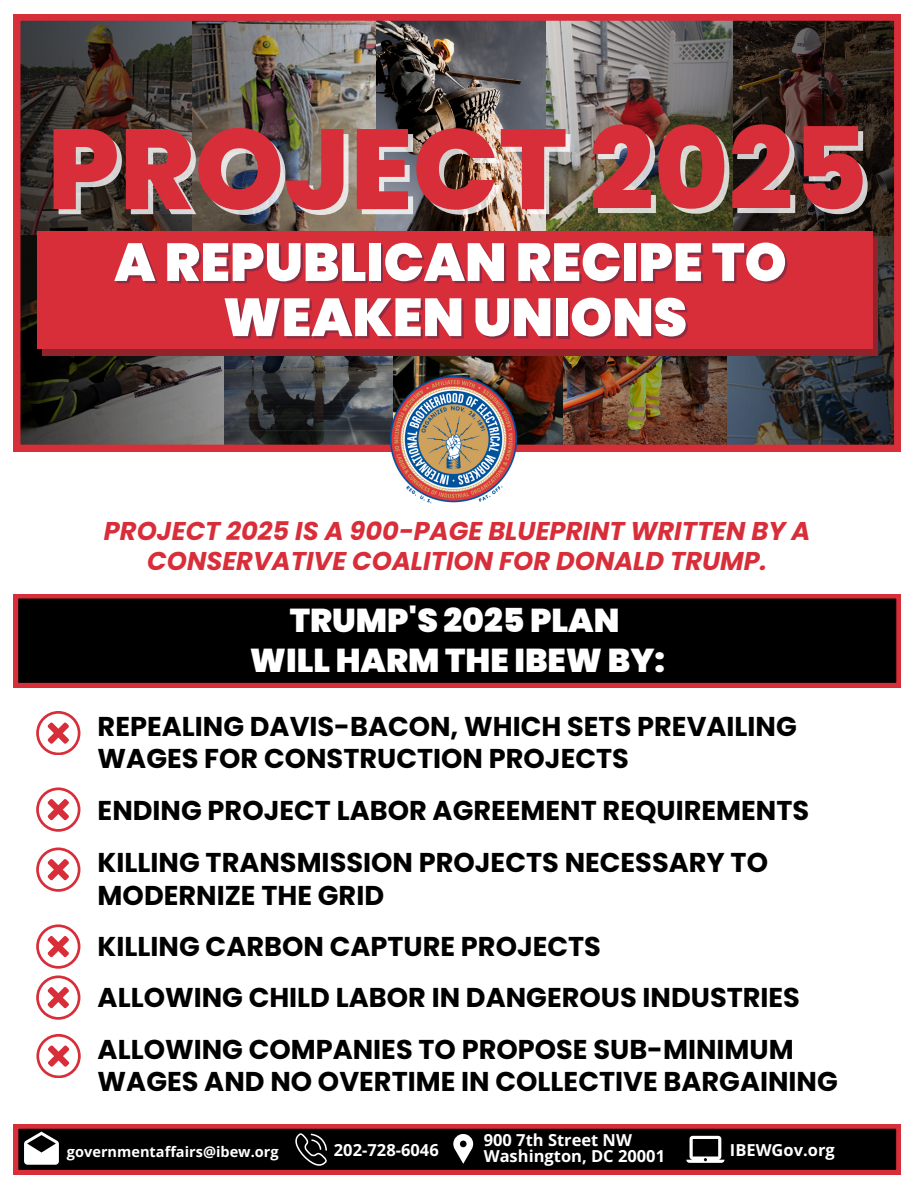
<style>
.page{position:relative;width:918px;height:1188px;background:#fff}
.page>*{position:absolute;margin:0;border:0;box-sizing:border-box;transform-origin:0 0}
.t1{font:800 113.7px "Poppins";color:#d82e39}
.t2{font:900 53.4px "Poppins";color:#fff}
.t3{font:900 33px/39.3px "Poppins";color:#fff;text-align:center}
.t4{font:700 27.15px/32.7px "Poppins";color:#000}
.t5{font:italic 700 25.65px/30.3px "Poppins";color:#d82e39;text-align:center}
.t6{font:700 16.5px/15.8px "Open Sans";color:#fff}
.t7{font:700 14.55px "Open Sans";color:#fff}
</style>
<div class="page">
<svg style="left:14px;top:1124px;width:887px;height:50px;background:#2c090b"></svg>
<svg style="left:453px;top:1134px;width:20px;height:30px"></svg>
<svg style="left:24px;top:1132px;width:35px;height:33px"></svg>
<svg style="left:295px;top:1132px;width:33px;height:34px"></svg>
<svg style="left:686px;top:1136px;width:39px;height:27px"></svg>
<img style="left:14px;top:14px;width:887px;height:437px">
<img style="left:391px;top:376px;width:126px;height:128px">
<svg style="left:14px;top:594px;width:887px;height:93px;background:#160405"></svg>
<svg style="left:36px;top:711px;width:44px;height:44px"></svg>
<svg style="left:36px;top:787px;width:44px;height:44px"></svg>
<svg style="left:36px;top:848px;width:44px;height:43px"></svg>
<svg style="left:36px;top:975px;width:44px;height:44px"></svg>
<svg style="left:36px;top:1034px;width:44px;height:44px"></svg>
<svg style="left:36px;top:924px;width:44px;height:44px"></svg>
<p class="t1" style="left:47px;top:90px;width:822px">PROJECT 2025</p>
<h1 class="t2" style="left:114px;top:225px;width:674px">A REPUBLICAN RECIPE TO</h1>
<p class="t2" style="left:223px;top:280px;width:466px">WEAKEN UNIONS</p>
<h4 class="t5" style="left:104px;top:516px;width:708px">PROJECT 2025 IS A 900-PAGE BLUEPRINT WRITTEN BY A<br>CONSERVATIVE COALITION FOR DONALD TRUMP.</h4>
<h4 class="t3" style="left:250px;top:601px;width:417px">TRUMP'S 2025 PLAN<br>WILL HARM THE IBEW BY:</h4>
<p class="t4" style="left:98px;top:710px;width:701px">REPEALING DAVIS-BACON, WHICH SETS PREVAILING<br>WAGES FOR CONSTRUCTION PROJECTS</p>
<p class="t4" style="left:98px;top:794px;width:713px">ENDING PROJECT LABOR AGREEMENT REQUIREMENTS</p>
<p class="t4" style="left:98px;top:846px;width:672px">KILLING TRANSMISSION PROJECTS NECESSARY TO<br>MODERNIZE THE GRID</p>
<p class="t4" style="left:98px;top:930px;width:505px">KILLING CARBON CAPTURE PROJECTS</p>
<h4 class="t4" style="left:98px;top:981px;width:704px">ALLOWING CHILD LABOR IN DANGEROUS INDUSTRIES</h4>
<h4 class="t4" style="left:98px;top:1033px;width:742px">ALLOWING COMPANIES TO PROPOSE SUB-MINIMUM<br>WAGES AND NO OVERTIME IN COLLECTIVE BARGAINING</h4>
<h4 class="t6" style="left:484px;top:1132px;width:183px">900 7th Street NW<br>Washington, DC 20001</h4>
<h3 class="t7" style="left:67px;top:1142px;width:213px">governmentaffairs@ibew.org</h3>
<p class="t6" style="left:334px;top:1141px;width:106px">202-728-6046</p>
<p class="t6" style="left:730px;top:1141px;width:106px">IBEWGov.org</p>
</div>
